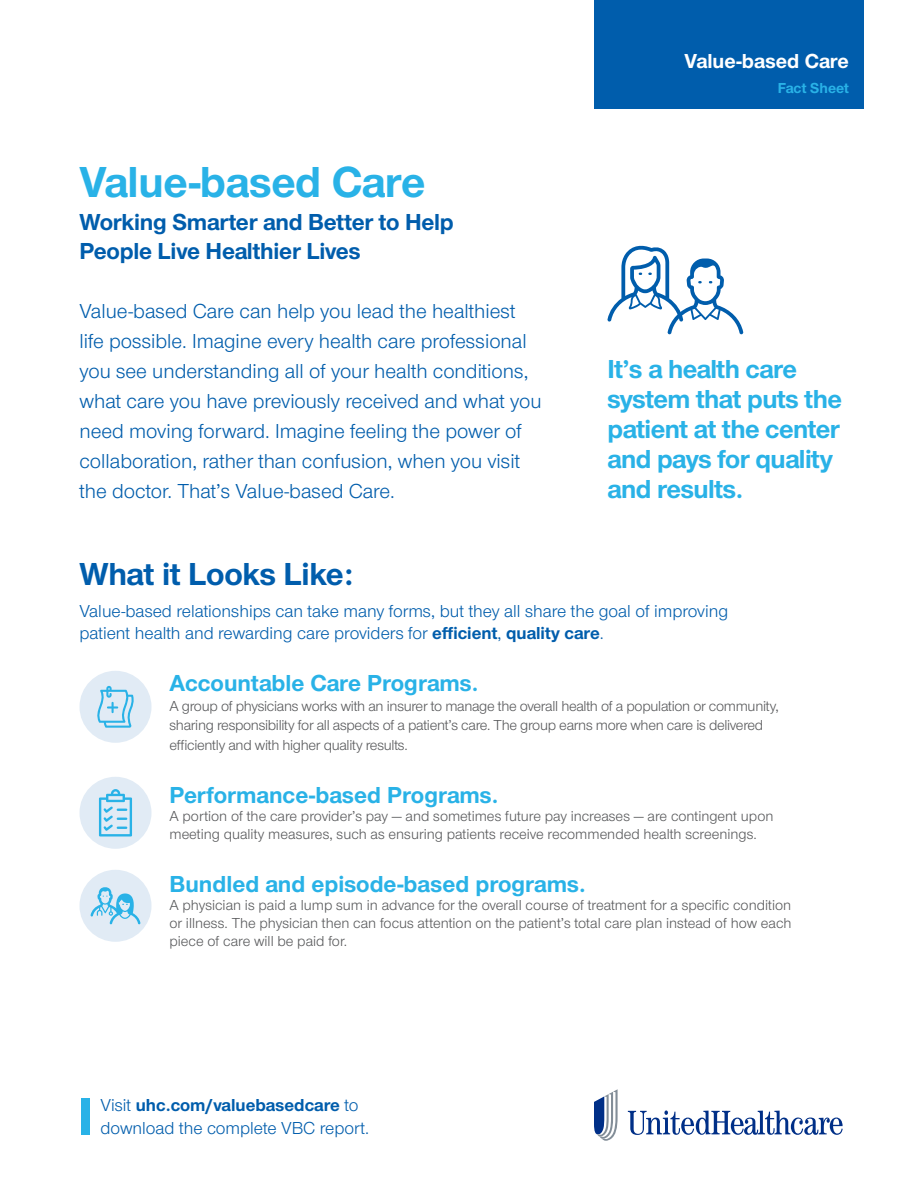
<style>
.page{position:relative;width:918px;height:1188px;background:#fff}
.page>*{position:absolute;margin:0;border:0;box-sizing:border-box;transform-origin:0 0}
.t1{font:700 45px "UHC Sans";letter-spacing:-.01em;color:#29b2e7}
.t2{font:700 33px "UHC Sans";letter-spacing:-.01em;color:#005dac}
.t3{font:700 27px/30px "UHC Sans";letter-spacing:-.02em;color:#29b2e7}
.t4{font:700 24px "UHC Sans";color:#29b2e7}
.t5{font:700 24px/28.8px "UHC Sans";letter-spacing:-.01em;color:#005dac}
.t6{font:21px/30px "UHC Sans";color:#005dac}
.t7{font:700 21px "UHC Sans";color:#fff}
.t8{font:18px/21.6px "UHC Sans";color:#005dac}
.t9{font:15px/18px "UHC Sans";letter-spacing:-.015em;color:#58595b}
.t10{font:700 15px "UHC Sans";color:#29b2e7}
.s1{font-weight:700}
</style>
<div class="page">
<div style="left:594px;top:0;width:270px;height:108px;background:#005dac"></div>
<svg style="left:628px;top:1110px;width:215px;height:25px"></svg>
<svg style="left:594px;top:1089px;width:24px;height:52px"></svg>
<div style="left:81px;top:1098px;width:9px;height:37px;background:#29b2e7"></div>
<svg style="left:607px;top:245px;width:136px;height:89px"></svg>
<div style="left:80px;top:671px;width:72px;height:72px;background:#e1ebf5;border-radius:50%"></div>
<svg style="left:97px;top:686px;width:37px;height:42px"></svg>
<div style="left:80px;top:777px;width:72px;height:72px;background:#e1ebf5;border-radius:50%"></div>
<svg style="left:99px;top:789px;width:33px;height:47px"></svg>
<div style="left:80px;top:870px;width:72px;height:72px;background:#e1ebf5;border-radius:50%"></div>
<svg style="left:90px;top:887px;width:51px;height:37px"></svg>
<h1 class="t1" style="left:80px;top:151px;width:347px">Value-based Care</h1>
<h3 class="t5" style="left:80px;top:207px;width:376px">Working Smarter and Better to Help<br>People Live Healthier Lives</h3>
<p class="t6" style="left:80px;top:295px;width:464px">Value-based Care can help you lead the healthiest life possible. Imagine every health care professional you see understanding all of your health conditions, what care you have previously received and what you need moving forward. Imagine feeling the power of collaboration, rather than confusion, when you visit the doctor. That’s Value-based Care.</p>
<h2 class="t2" style="left:80px;top:551px;width:276px">What it Looks Like:</h2>
<h3 class="t7" style="left:684px;top:47px;width:166px">Value-based Care</h3>
<p class="t10" style="left:778px;top:78px;width:73px">Fact Sheet</p>
<h3 class="t3" style="left:608px;top:353px;width:236px">It’s a health care system that puts the patient at the center and pays for quality and results.</h3>
<p class="t8" style="left:80px;top:600px;width:650px">Value-based relationships can take many forms, but they all share the goal of improving patient health and rewarding care providers for <span class="s1">efficient</span>, <span class="s1">quality care</span>.</p>
<h3 class="t4" style="left:170px;top:667px;width:311px">Accountable Care Programs.</h3>
<p class="t9" style="left:170px;top:696px;width:611px;line-height:19.5px">A group of physicians works with an insurer to manage the overall health of a population or community, sharing responsibility for all aspects of a patient’s care. The group earns more when care is delivered efficiently and with higher quality results.</p>
<h3 class="t4" style="left:170px;top:779px;width:331px">Performance-based Programs.</h3>
<p class="t9" style="left:170px;top:806px;width:605px">A portion of the care provider’s pay — and sometimes future pay increases — are contingent upon meeting quality measures, such as ensuring patients receive recommended health screenings.</p>
<h3 class="t4" style="left:170px;top:868px;width:418px">Bundled and episode-based programs.</h3>
<p class="t9" style="left:170px;top:895px;width:623px;text-align:justify">A physician is paid a lump sum in advance for the overall course of treatment for a specific condition or illness. The physician then can focus attention on the patient’s total care plan instead of how each piece of care will be paid for.</p>
<p class="t8" style="left:100px;top:1093px;width:270px;line-height:22.5px">Visit <span class="s1">uhc.com/valuebasedcare</span> to download the complete VBC report.</p>
</div>
